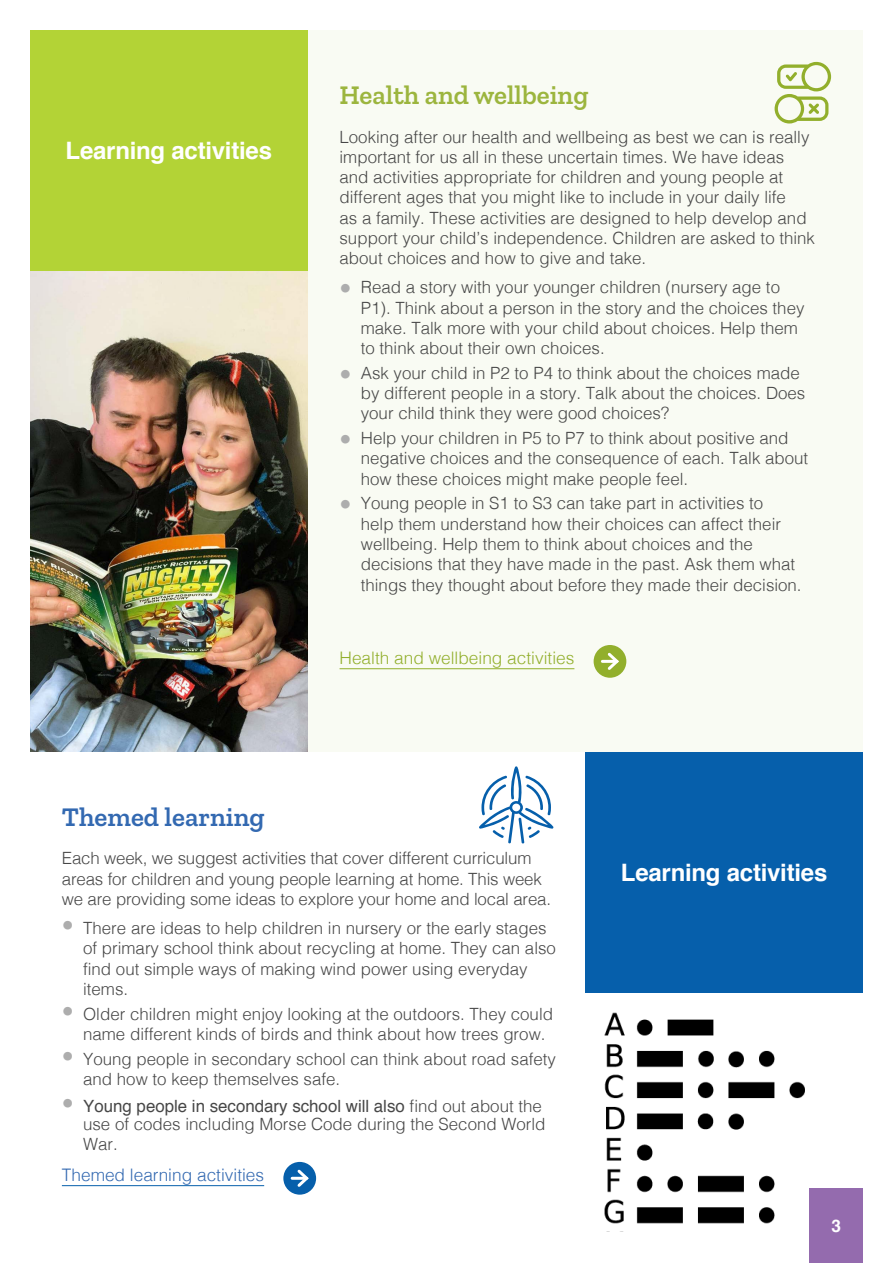
<style>
.page{position:relative;width:893px;height:1263px;background:#fff}
.page>*{position:absolute;margin:0;border:0;box-sizing:border-box;transform-origin:0 0}
.headers{font:600 27px "Zilla Slab";color:#9cb53e}
.headers-2{font:600 27px "Zilla Slab";color:#3369b1}
.header_2{font:700 24px "Helvetica";letter-spacing:-.01em;color:#fff}
.Normal_text{font:300 17.25px "Helvetica";color:#92af2c}
.Normal_text-2{font:300 17.25px "Helvetica";color:#3369b1}
.Normal_text-3{font:700 17.25px "Helvetica";color:#fff}
.Normal_text-4{font:300 16.8px/20.2px "Helvetica";color:#474747}
.s1{font-size:24px;color:#adadad}
.s2{font-weight:400}
</style>
<div class="page">
<img style="left:585px;top:992px;width:278px;height:240px">
<div style="left:585px;top:752px;width:278px;height:240px;background:#065fab"></div>
<div style="left:308px;top:30px;width:555px;height:722px;background:#f9fbf3"></div>
<img style="left:30px;top:271px;width:278px;height:481px">
<hr style="left:340px;top:668px;width:234px;height:1px;background:#92af2c">
<div style="left:594px;top:645px;width:32px;height:33px;background:#92af2c;border-radius:50%"></div>
<hr style="left:602px;top:660px;width:15px;height:3px;background:#fff">
<svg style="left:605px;top:652px;width:14px;height:18px"></svg>
<hr style="left:62px;top:1185px;width:202px;height:1px;background:#065fab">
<div style="left:283px;top:1162px;width:33px;height:33px;background:#065fab;border-radius:50%"></div>
<hr style="left:292px;top:1177px;width:15px;height:3px;background:#fff">
<svg style="left:295px;top:1169px;width:14px;height:18px"></svg>
<div style="left:810px;top:1189px;width:53px;height:74px;background:#946bae"></div>
<svg style="left:775px;top:62px;width:56px;height:62px"></svg>
<div style="left:30px;top:30px;width:278px;height:241px;background:#b3d336"></div>
<svg style="left:479px;top:766px;width:75px;height:78px"></svg>
<p class="header_2" style="left:66px;top:131px;width:208px">Learning activities</p>
<p class="headers" style="left:340px;top:80px;width:250px">Health and wellbeing</p>
<p class="Normal_text-4" style="left:340px;top:125px;width:477px">Looking after our health and wellbeing as best we can is really important for us all in these uncertain times. We have ideas and activities appropriate for children and young people at different ages that you might like to include in your daily life<br>as a family. These activities are designed to help develop and support your child’s independence. Children are asked to think about choices and how to give and take.</p>
<p class="Normal_text-4" style="left:361px;top:276px;width:445px;text-indent:-21px"><span class="s1">•</span> Read a story with your younger children (nursery age to P1). Think about a person in the story and the choices they make. Talk more with your child about choices. Help them to think about their own choices.</p>
<p class="Normal_text-4" style="left:361px;top:362px;width:446px;text-indent:-21px"><span class="s1">•</span> Ask your child in P2 to P4 to think about the choices made by different people in a story. Talk about the choices. Does your child think they were good choices?</p>
<p class="Normal_text-4" style="left:361px;top:427px;width:449px;text-indent:-21px"><span class="s1">•</span> Help your children in P5 to P7 to think about positive and negative choices and the consequence of each. Talk about how these choices might make people feel.</p>
<p class="Normal_text-4" style="left:361px;top:492px;width:442px;text-indent:-21px"><span class="s1">•</span> Young people in S1 to S3 can take part in activities to<br>help them understand how their choices can affect their wellbeing. Help them to think about choices and the decisions that they have made in the past. Ask them what things they thought about before they made their decision.</p>
<p class="Normal_text" style="left:340px;top:643px;width:236px">Health and wellbeing activities</p>
<p class="headers-2" style="left:62px;top:802px;width:204px">Themed learning</p>
<p class="Normal_text-4" style="left:62px;top:847px;width:491px">Each week, we suggest activities that cover different curriculum areas for children and young people learning at home. This week we are providing some ideas to explore your home and local area.</p>
<p class="Normal_text-4" style="left:83px;top:917px;width:474px;text-indent:-21px"><span class="s1">•</span> There are ideas to help children in nursery or the early stages of primary school think about recycling at home. They can also find out simple ways of making wind power using everyday items.</p>
<p class="Normal_text-4" style="left:83px;top:1002px;width:471px;text-indent:-21px"><span class="s1">•</span> Older children might enjoy looking at the outdoors. They could name different kinds of birds and think about how trees grow.</p>
<p class="Normal_text-4" style="left:83px;top:1047px;width:474px;text-indent:-21px"><span class="s1">•</span> Young people in secondary school can think about road safety and how to keep themselves safe.</p>
<p class="Normal_text-4" style="left:62px;top:1095px;width:485px;line-height:18.3px;text-align:right"><span class="s1">•</span> <span class="s2">Young people in secondary school will also</span> find out about the use of codes including Morse Code during the Second World</p>
<p class="Normal_text-4" style="left:83px;top:1133px;width:36px">War.</p>
<p class="Normal_text-2" style="left:62px;top:1160px;width:204px">Themed learning activities</p>
<p class="header_2" style="left:621px;top:853px;width:208px">Learning activities</p>
<p class="Normal_text-3" style="left:832px;top:1212px;width:11px">3</p>
</div>
